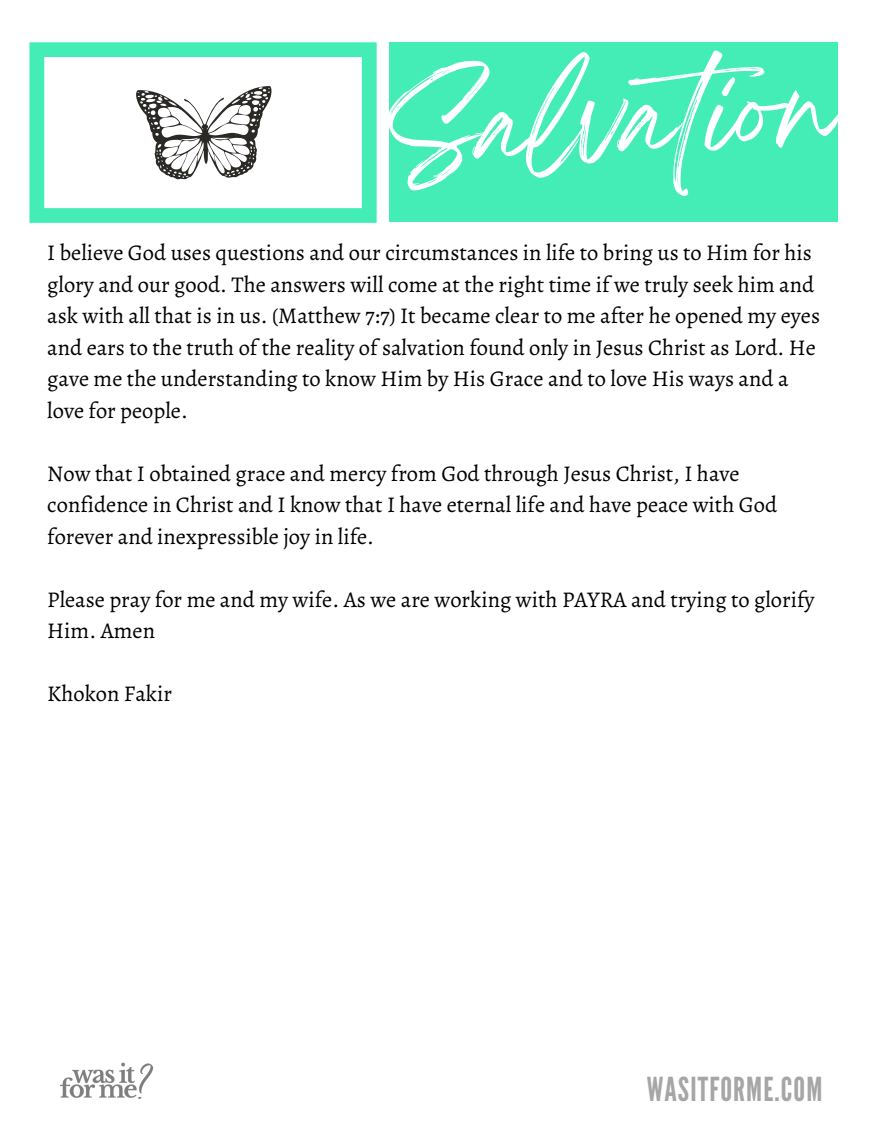
<style>
.page{position:relative;width:870px;height:1125px;background:#fff}
.page>*{position:absolute;margin:0;border:0;box-sizing:border-box;transform-origin:0 0}
.t1{font:97.05px "Breathing";color:#fff}
.t2{font:33px "League Gothic";letter-spacing:.035em;color:#a6a6a6}
.t3{font:22.5px/31.5px "Alegreya";color:#000}
</style>
<div class="page">
<img style="left:60px;top:1062px;width:94px;height:37px">
<svg style="left:29px;top:42px;width:347px;height:181px"></svg>
<div style="left:389px;top:42px;width:448px;height:180px;background:#44edb6"></div>
<svg style="left:134px;top:86px;width:138px;height:93px"></svg>
<h1 class="t1" style="left:386px;top:100px;width:447px;rotate:-3deg">Salvation</h1>
<p class="t3" style="left:47px;top:237px;width:773px">I believe God uses questions and our circumstances in life to bring us to Him for his glory and our good. The answers will come at the right time if we truly seek him and ask with all that is in us. (Matthew 7:7) It became clear to me after he opened my eyes and ears to the truth of the reality of salvation found only in Jesus Christ as Lord. He gave me the understanding to know Him by His Grace and to love His ways and a love for people.</p>
<p class="t3" style="left:47px;top:457px;width:731px">Now that I obtained grace and mercy from God through Jesus Christ, I have confidence in Christ and I know that I have eternal life and have peace with God forever and inexpressible joy in life.</p>
<p class="t3" style="left:47px;top:583px;width:768px">Please pray for me and my wife. As we are working with PAYRA and trying to glorify<br>Him. Amen</p>
<p class="t3" style="left:47px;top:678px;width:126px">Khokon Fakir</p>
<h2 class="t2" style="left:646px;top:1070px;width:177px">WASITFORME.COM</h2>
</div>
